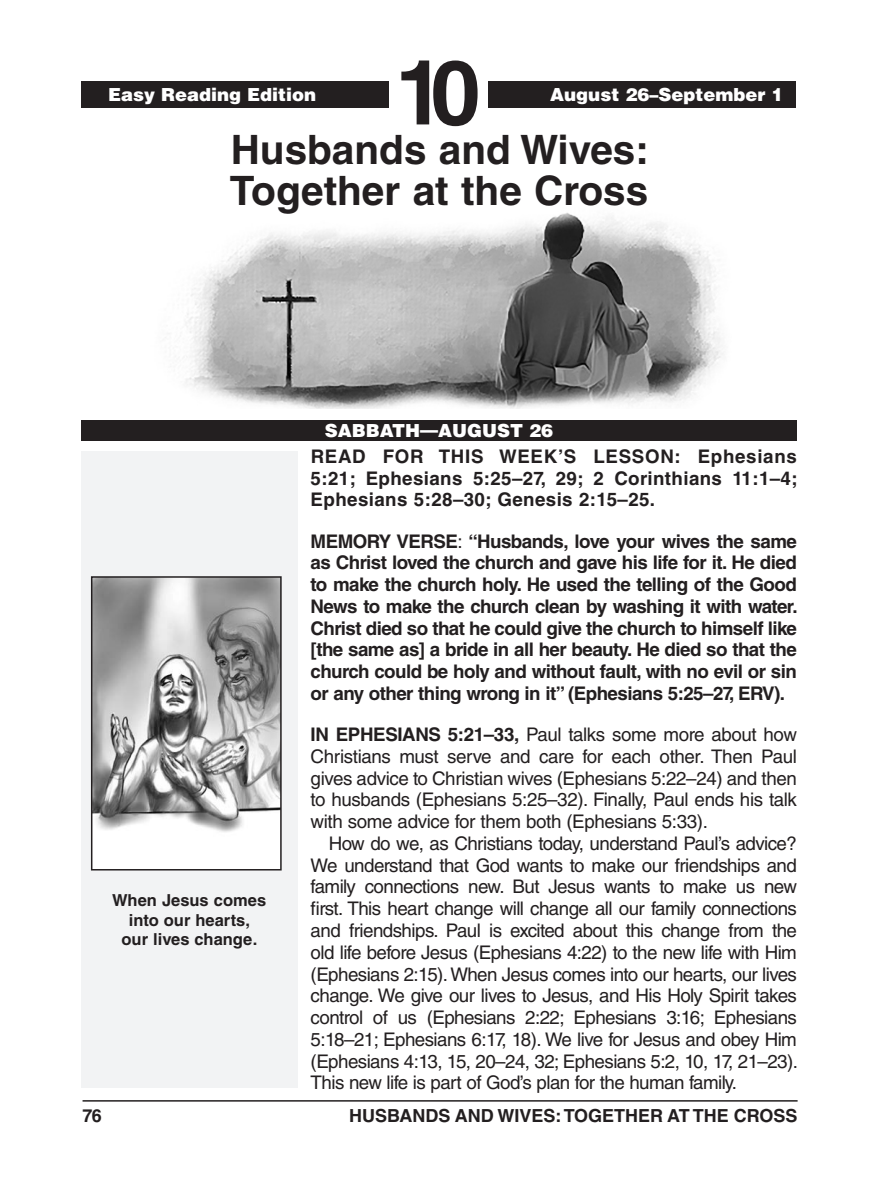
<style>
.page{position:relative;width:878px;height:1202px;background:#fff}
.page>*{position:absolute;margin:0;border:0;box-sizing:border-box;transform-origin:0 0}
.t1{font:700 90px "Helvetica LT Std";color:#231f20}
.Lesson_Title{font:700 40.5px/40.5px "Helvetica LT Std";color:#231f20}
.Body_Text{font:18.75px/21.8px "Helvetica LT Std";letter-spacing:-.03em;color:#231f20;text-align:justify}
.Body_Text_NoIndent_B{font:700 18.75px/21.8px "Helvetica LT Std";letter-spacing:-.03em;color:#231f20;text-align:justify}
.Body_Text_NoIndent_S{font:18.75px/21.8px "Helvetica LT Std";letter-spacing:-.02em;color:#231f20;text-align:justify}
.Running_Head_-_Right{font:900 18px "Helvetica LT Std";color:#fff}
.t2{font:700 18px "Helvetica LT Std";color:#231f20}
.Sabbath_Heading{font:900 18px "Helvetica LT Std";color:#fff}
.Image_Captions{font:700 16.5px "Helvetica LT Std";color:#231f20}
.s1{font-weight:400}
.s2{font-weight:700}
</style>
<div class="page">
<div style="left:82px;top:81px;width:307px;height:27px;background:#231f20"></div>
<div style="left:488px;top:81px;width:307px;height:27px;background:#231f20"></div>
<hr style="left:82px;top:1100px;width:715px;height:1px;background:#231f20">
<div style="left:81px;top:451px;width:216px;height:636px;background:#f2f3f4"></div>
<img style="left:165px;top:213px;width:559px;height:195px">
<div style="left:81px;top:421px;width:715px;height:20px;background:#231f20"></div>
<img style="left:94px;top:579px;width:185px;height:288px">
<div style="left:91px;top:576px;width:191px;height:294px;border:2px solid #231f20"></div>
<p class="Running_Head_-_Right" style="left:108px;top:82px;width:210px">Easy Reading Edition</p>
<h1 class="t1" style="left:395px;top:38px;width:87px">10</h1>
<p class="Running_Head_-_Right" style="left:550px;top:82px;width:235px">August 26–September 1</p>
<p class="Lesson_Title" style="left:230px;top:129px;width:420px">Husbands and Wives:<br>Together at the Cross</p>
<p class="Image_Captions" style="left:112px;top:890px;width:156px">When Jesus comes</p>
<p class="Image_Captions" style="left:129px;top:910px;width:123px">into our hearts,</p>
<p class="Image_Captions" style="left:121px;top:929px;width:137px">our lives change.</p>
<p class="Sabbath_Heading" style="left:325px;top:419px;width:230px">SABBATH—AUGUST 26</p>
<p class="Running_Head_-_Right" style="left:356px;top:419px;width:167px">SABBATH—DATE</p>
<p class="Body_Text_NoIndent_B" style="left:310px;top:445px;width:488px">READ FOR THIS WEEK’S LESSON: Ephesians 5:21; Ephesians 5:25–27, 29; 2 Corinthians 11:1–4; Ephesians 5:28–30; Genesis 2:15–25.</p>
<p class="Body_Text_NoIndent_B" style="left:310px;top:530px;width:488px">MEMORY VERSE<span class="s1">:</span> “Husbands, love your wives the same as Christ loved the church and gave his life for it. He died to make the church holy. He used the telling of the Good News to make the church clean by washing it with water.<br>Christ died so that he could give the church to himself like [the same as] a bride in all her beauty. He died so that the church could be holy and without fault, with no evil or sin or any other thing wrong in it” (Ephesians 5:25–27, ERV).</p>
<p class="Body_Text_NoIndent_S" style="left:310px;top:723px;width:488px"><span class="s2">IN EPHESIANS 5:21–33,</span> Paul talks some more about how Christians must serve and care for each other. Then Paul gives advice to Christian wives (Ephesians 5:22–24) and then to husbands (Ephesians 5:25–32). Finally, Paul ends his talk with some advice for them both (Ephesians 5:33).</p>
<p class="Body_Text" style="left:310px;top:832px;width:489px;text-indent:18px">How do we, as Christians today, understand Paul’s advice?<br>We understand that God wants to make our friendships and family connections new. But Jesus wants to make us new first. This heart change will change all our family connections and friendships. Paul is excited about this change from the old life before Jesus (Ephesians 4:22) to the new life with Him (Ephesians 2:15). When Jesus comes into our hearts, our lives change. We give our lives to Jesus, and His Holy Spirit takes control of us (Ephesians 2:22; Ephesians 3:16; Ephesians 5:18–21; Ephesians 6:17, 18). We live for Jesus and obey Him (Ephesians 4:13, 15, 20–24, 32; Ephesians 5:2, 10, 17, 21–23).<br>This new life is part of God’s plan for the human family.</p>
<p class="t2" style="left:82px;top:1104px;width:21px">76</p>
<p class="t2" style="left:349px;top:1104px;width:450px">HUSBANDS AND WIVES: TOGETHER AT THE CROSS</p>
</div>
